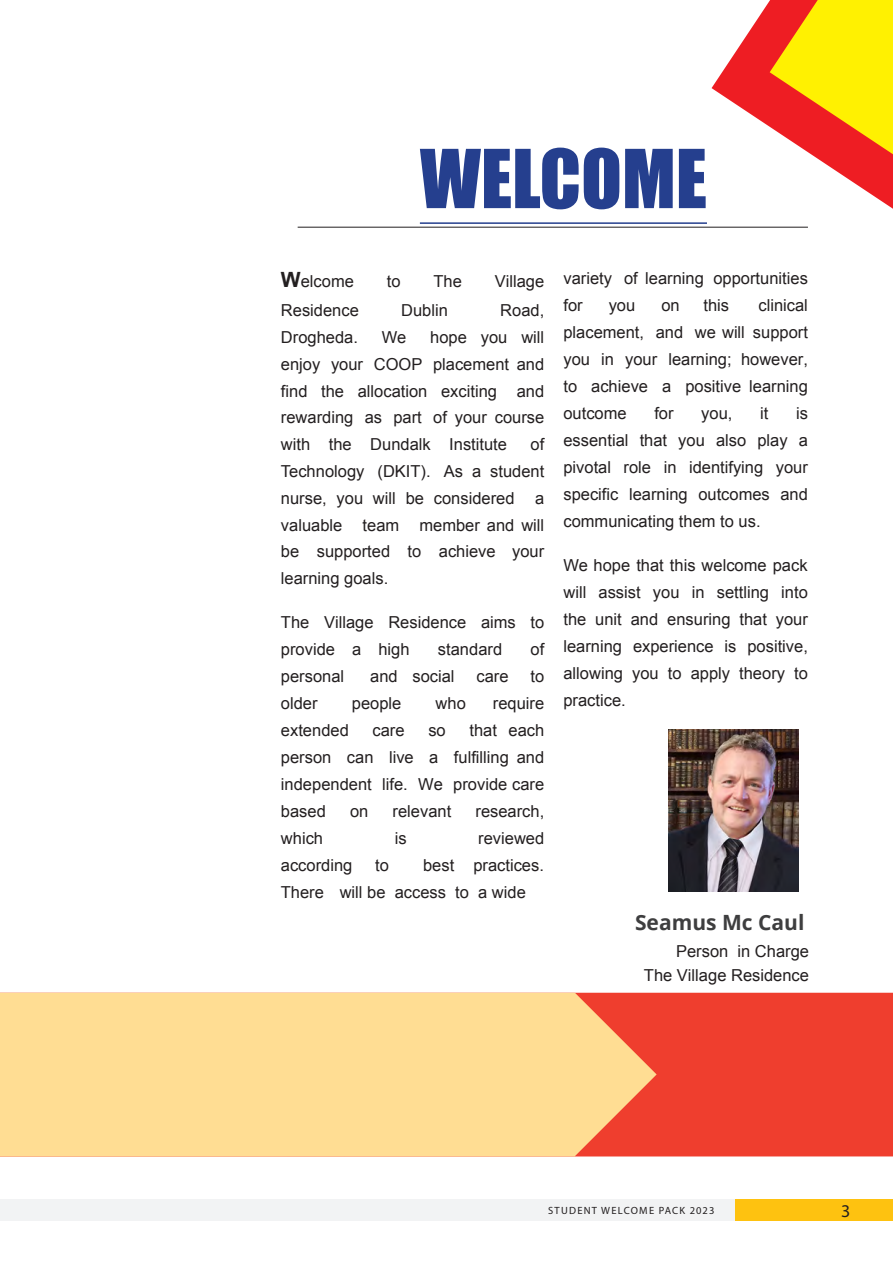
<style>
.page{position:relative;width:893px;height:1263px;background:#fff}
.page>*{position:absolute;margin:0;border:0;box-sizing:border-box;transform-origin:0 0}
.t1{font:75px "Impact";color:#253f8e}
.t2{font:700 21px "Open Sans";color:#3e3e3f}
.t3{font:18px "Myriad Pro";color:#231f20}
._2_COLUMN{font:16.5px/27px "Arial";color:#231f20;text-align:justify}
.t4{font:10.5px "Myriad Pro";letter-spacing:.12em;color:#231f20}
.s1{font-weight:700;font-size:21px}
</style>
<div class="page">
<div style="left:0;top:1199px;width:736px;height:22px;background:#f2f3f4"></div>
<div style="left:736px;top:1199px;width:157px;height:22px;background:#fec210"></div>
<hr style="left:298px;top:227px;width:510px;height:1px;background:#231f20">
<hr style="left:420px;top:222px;width:287px;height:2px;background:#253f8e">
<div style="left:0;top:993px;width:893px;height:163px;background:#ef3e2e"></div>
<div style="left:0;top:993px;width:657px;height:164px;background:#ffdd93"></div>
<svg style="left:614px;top:0;width:279px;height:892px"></svg>
<img style="left:669px;top:729px;width:129px;height:162px">
<p class="t1" style="left:420px;top:121px;width:289px">WELCOME</p>
<p class="_2_COLUMN" style="left:281px;top:268px;width:75px"><span class="s1">W</span>elcome</p>
<p class="_2_COLUMN" style="left:387px;top:268px;width:15px">to</p>
<p class="_2_COLUMN" style="left:433px;top:268px;width:30px">The</p>
<p class="_2_COLUMN" style="left:495px;top:268px;width:51px">Village</p>
<p class="_2_COLUMN" style="left:281px;top:297px;width:79px">Residence</p>
<p class="_2_COLUMN" style="left:401px;top:297px;width:48px">Dublin</p>
<p class="_2_COLUMN" style="left:500px;top:297px;width:46px">Road,</p>
<p class="_2_COLUMN" style="left:281px;top:324px;width:79px">Drogheda.</p>
<p class="_2_COLUMN" style="left:382px;top:324px;width:26px">We</p>
<p class="_2_COLUMN" style="left:281px;top:324px;width:265px;text-indent:149px">hope you will enjoy your COOP placement and find the allocation exciting and rewarding as part of your course with the Dundalk Institute</p>
<p class="_2_COLUMN" style="left:281px;top:431px;width:265px;text-indent:250px">of Technology (DKIT). As a student nurse, you will be considered a valuable team member and will be supported to achieve your learning goals.</p>
<p class="_2_COLUMN" style="left:281px;top:609px;width:265px">The Village Residence aims to provide a high</p>
<p class="_2_COLUMN" style="left:438px;top:636px;width:66px">standard</p>
<p class="_2_COLUMN" style="left:530px;top:636px;width:15px">of</p>
<p class="_2_COLUMN" style="left:281px;top:663px;width:65px">personal</p>
<p class="_2_COLUMN" style="left:370px;top:663px;width:86px">and social</p>
<p class="_2_COLUMN" style="left:477px;top:663px;width:34px">care</p>
<p class="_2_COLUMN" style="left:530px;top:663px;width:15px">to</p>
<p class="_2_COLUMN" style="left:281px;top:690px;width:38px">older</p>
<p class="_2_COLUMN" style="left:352px;top:690px;width:51px">people</p>
<p class="_2_COLUMN" style="left:436px;top:690px;width:32px">who</p>
<p class="_2_COLUMN" style="left:493px;top:690px;width:53px">require</p>
<p class="_2_COLUMN" style="left:281px;top:717px;width:69px">extended</p>
<p class="_2_COLUMN" style="left:373px;top:717px;width:34px">care</p>
<p class="_2_COLUMN" style="left:428px;top:717px;width:19px">so</p>
<p class="_2_COLUMN" style="left:281px;top:717px;width:265px;text-indent:188px">that each person can live a fulfilling and independent life. We provide care based</p>
<p class="_2_COLUMN" style="left:350px;top:798px;width:20px">on</p>
<p class="_2_COLUMN" style="left:393px;top:798px;width:60px">relevant</p>
<p class="_2_COLUMN" style="left:475px;top:798px;width:70px">research,</p>
<p class="_2_COLUMN" style="left:281px;top:825px;width:44px">which</p>
<p class="_2_COLUMN" style="left:395px;top:825px;width:13px">is</p>
<p class="_2_COLUMN" style="left:478px;top:825px;width:68px">reviewed</p>
<p class="_2_COLUMN" style="left:281px;top:852px;width:73px">according</p>
<p class="_2_COLUMN" style="left:375px;top:852px;width:15px">to</p>
<p class="_2_COLUMN" style="left:281px;top:852px;width:265px;text-indent:142px">best practices.<br>There will be access to a wide</p>
<p class="_2_COLUMN" style="left:563px;top:265px;width:246px">variety of learning opportunities for</p>
<p class="_2_COLUMN" style="left:563px;top:292px;width:246px;text-indent:195px">clinical placement, and we will support you in your learning; however, to achieve a positive learning outcome</p>
<p class="_2_COLUMN" style="left:609px;top:292px;width:28px">you</p>
<p class="_2_COLUMN" style="left:661px;top:292px;width:20px">on</p>
<p class="_2_COLUMN" style="left:703px;top:292px;width:27px">this</p>
<p class="_2_COLUMN" style="left:654px;top:400px;width:21px">for</p>
<p class="_2_COLUMN" style="left:701px;top:400px;width:33px">you,</p>
<p class="_2_COLUMN" style="left:760px;top:400px;width:10px">it</p>
<p class="_2_COLUMN" style="left:563px;top:400px;width:246px;text-indent:233px">is essential that you also play a pivotal role in identifying your specific learning outcomes and communicating them to us.</p>
<p class="_2_COLUMN" style="left:563px;top:552px;width:246px">We hope that this welcome pack will assist you in settling into the unit and ensuring that your learning experience is positive, allowing you to apply theory to practice.</p>
<p class="t2" style="left:635px;top:908px;width:171px">Seamus Mc Caul</p>
<p class="_2_COLUMN" style="left:644px;top:939px;width:167px;line-height:24px;text-align:right">Person in Charge<br>The Village Residence</p>
<p class="t4" style="left:548px;top:1204px;width:168px">STUDENT WELCOME PACK 2023</p>
<p class="t3" style="left:841px;top:1199px;width:11px">3</p>
</div>
